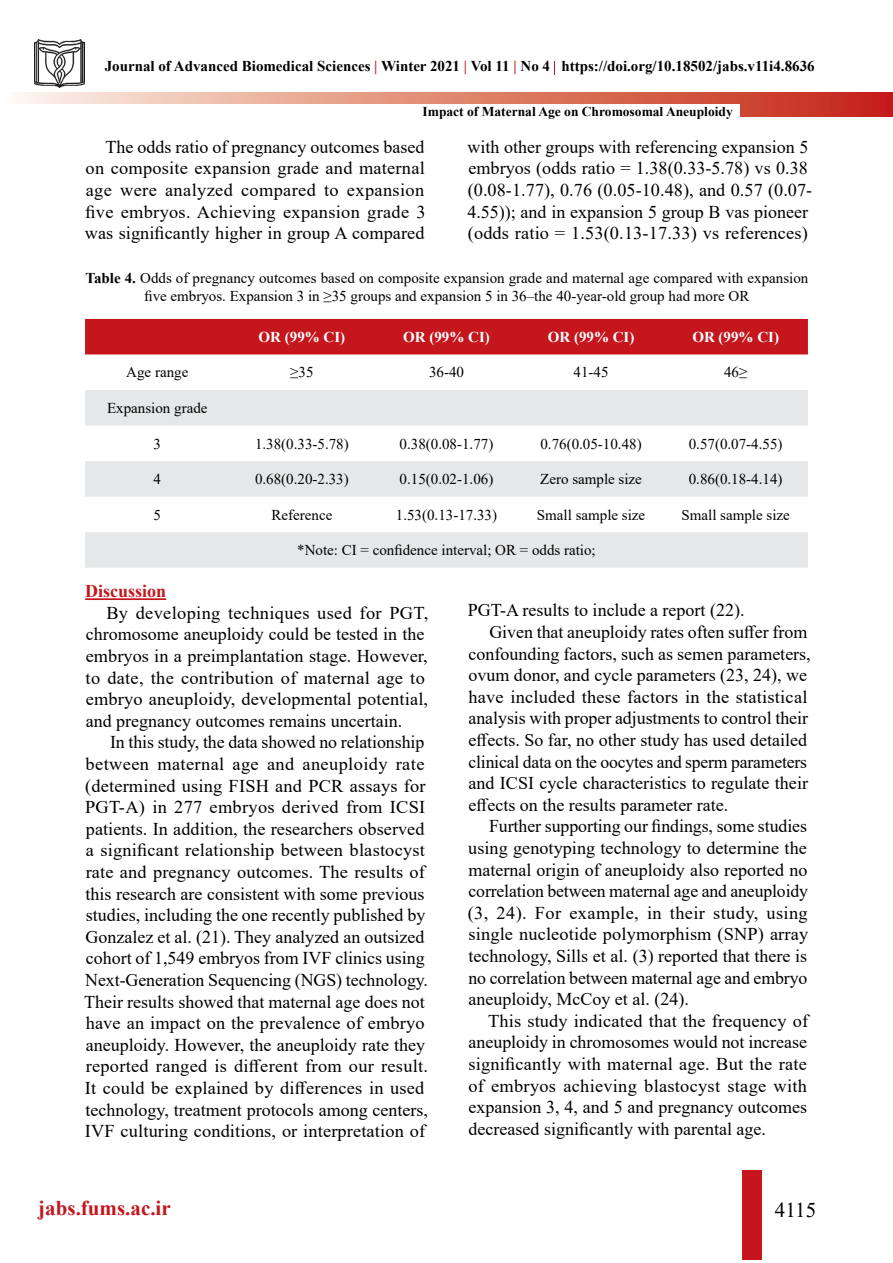
<style>
.page{position:relative;width:893px;height:1263px;background:#fff}
.page>*{position:absolute;margin:0;border:0;box-sizing:border-box;transform-origin:0 0}
.t1{font:700 21px "Times New Roman";color:#c4161c}
.t2{font:21px "Times New Roman";color:#000}
.t3{font:18px/21.6px "Times New Roman";color:#000}
.t4{font:18px "Times New Roman";letter-spacing:.02em;color:#000}
.t5{font:700 18px "Times New Roman";color:#c4161c}
.t6{font:15px/18px "Times New Roman";color:#000;text-align:center}
.t7{font:700 15px "Times New Roman";color:#000}
.t8{font:700 15px "Times New Roman";color:#fff}
.t9{font:700 13.5px "Times New Roman";color:#000}
.s1{color:#c4161c}
.s2{font-weight:700}
</style>
<div class="page">
<div style="left:742px;top:1170px;width:19px;height:90px;background:#c4161c"></div>
<img style="left:34px;top:40px;width:51px;height:47px">
<svg style="left:18px;top:92px;width:875px;height:24px;background:#dc7c69"></svg>
<div style="left:0;top:104px;width:740px;height:79px;background:#fff"></div>
<svg style="left:554px;top:61px;width:1px;height:13px"></svg>
<hr style="left:85px;top:598px;width:81px;height:2px;background:#c4161c">
<div style="left:85px;top:319px;width:723px;height:35px;background:#c4161c"></div>
<svg style="left:85px;top:390px;width:723px;height:178px;fill:#e6e7e8"></svg>
<p class="t7" style="left:105px;top:55px;width:711px">Journal of Advanced Biomedical Sciences <span class="s1">|</span> Winter 2021 <span class="s1">|</span> Vol 11 <span class="s1">|</span> No 4 https://doi.org/10.18502/jabs.v11i4.8636</p>
<p class="t9" style="left:423px;top:102px;width:312px">Impact of Maternal Age on Chromosomal Aneuploidy</p>
<p class="t3" style="left:85px;top:135px;width:342px;text-align:justify;text-indent:21px">The odds ratio of pregnancy outcomes based on composite expansion grade and maternal age were analyzed compared to expansion five embryos. Achieving expansion grade 3 was significantly higher in group A compared</p>
<p class="t3" style="left:467px;top:135px;width:346px">with other groups with referencing expansion 5 embryos (odds ratio = 1.38(0.33-5.78) vs 0.38 (0.08-1.77), 0.76 (0.05-10.48), and 0.57 (0.07- 4.55)); and in expansion 5 group B vas pioneer (odds ratio = 1.53(0.13-17.33) vs references)</p>
<p class="t6" style="left:85px;top:268px;width:724px"><span class="s2">Table 4.</span> Odds of pregnancy outcomes based on composite expansion grade and maternal age compared with expansion five embryos. Expansion 3 in ≥35 groups and expansion 5 in 36–the 40-year-old group had more OR</p>
<p class="t8" style="left:259px;top:326px;width:88px">OR (99% CI)</p>
<p class="t8" style="left:403px;top:326px;width:88px">OR (99% CI)</p>
<p class="t8" style="left:548px;top:326px;width:88px">OR (99% CI)</p>
<p class="t8" style="left:692px;top:326px;width:88px">OR (99% CI)</p>
<p class="t6" style="left:126px;top:363px;width:64px">Age range</p>
<p class="t6" style="left:290px;top:363px;width:25px">≥35</p>
<p class="t6" style="left:429px;top:363px;width:36px">36-40</p>
<p class="t6" style="left:574px;top:363px;width:36px">41-45</p>
<p class="t6" style="left:724px;top:363px;width:25px">46≥</p>
<p class="t6" style="left:107px;top:398px;width:102px">Expansion grade</p>
<p class="t6" style="left:154px;top:434px;width:9px">3</p>
<p class="t6" style="left:255px;top:434px;width:95px">1.38(0.33-5.78)</p>
<p class="t6" style="left:400px;top:434px;width:95px">0.38(0.08-1.77)</p>
<p class="t6" style="left:540px;top:434px;width:103px">0.76(0.05-10.48)</p>
<p class="t6" style="left:689px;top:434px;width:95px">0.57(0.07-4.55)</p>
<p class="t6" style="left:154px;top:470px;width:9px">4</p>
<p class="t6" style="left:255px;top:470px;width:95px">0.68(0.20-2.33)</p>
<p class="t6" style="left:400px;top:470px;width:95px">0.15(0.02-1.06)</p>
<p class="t6" style="left:540px;top:470px;width:103px">Zero sample size</p>
<p class="t6" style="left:689px;top:470px;width:95px">0.86(0.18-4.14)</p>
<p class="t6" style="left:154px;top:505px;width:9px">5</p>
<p class="t6" style="left:272px;top:505px;width:62px">Reference</p>
<p class="t6" style="left:396px;top:505px;width:103px">1.53(0.13-17.33)</p>
<p class="t6" style="left:537px;top:505px;width:110px">Small sample size</p>
<p class="t6" style="left:681px;top:505px;width:110px">Small sample size</p>
<p class="t6" style="left:297px;top:541px;width:300px">*Note: CI = confidence interval; OR = odds ratio;</p>
<p class="t5" style="left:85px;top:578px;width:83px">Discussion</p>
<p class="t3" style="left:86px;top:601px;width:344px;text-indent:21px">By developing techniques used for PGT, chromosome aneuploidy could be tested in the embryos in a preimplantation stage. However, to date, the contribution of maternal age to embryo aneuploidy, developmental potential, and pregnancy outcomes remains uncertain.</p>
<p class="t3" style="left:84px;top:731px;width:345px;text-indent:26px">In this study, the data showed no relationship between maternal age and aneuploidy rate (determined using FISH and PCR assays for PGT-A) in 277 embryos derived from ICSI patients. In addition, the researchers observed a significant relationship between blastocyst rate and pregnancy outcomes. The results of this research are consistent with some previous studies, including the one recently published by Gonzalez et al. (21). They analyzed an outsized cohort of 1,549 embryos from IVF clinics using Next-Generation Sequencing (NGS) technology.<br>Their results showed that maternal age does not have an impact on the prevalence of embryo aneuploidy. However, the aneuploidy rate they reported ranged is different from our result.<br>It could be explained by differences in used technology, treatment protocols among centers, IVF culturing conditions, or interpretation of</p>
<p class="t3" style="left:468px;top:599px;width:278px">PGT-A results to include a report (22).</p>
<p class="t3" style="left:489px;top:620px;width:319px">Given that aneuploidy rates often suffer from</p>
<p class="t3" style="left:468px;top:642px;width:344px">confounding factors, such as semen parameters,</p>
<p class="t3" style="left:468px;top:664px;width:340px">ovum donor, and cycle parameters (23, 24), we</p>
<p class="t3" style="left:468px;top:685px;width:341px">have included these factors in the statistical</p>
<p class="t3" style="left:468px;top:707px;width:341px">analysis with proper adjustments to control their</p>
<p class="t3" style="left:468px;top:728px;width:340px">effects. So far, no other study has used detailed</p>
<p class="t3" style="left:468px;top:750px;width:340px">clinical data on the oocytes and sperm parameters</p>
<p class="t3" style="left:468px;top:772px;width:341px">and ICSI cycle characteristics to regulate their</p>
<p class="t3" style="left:468px;top:793px;width:261px">effects on the results parameter rate.</p>
<p class="t3" style="left:489px;top:815px;width:320px">Further supporting our findings, some studies</p>
<p class="t3" style="left:468px;top:836px;width:340px">using genotyping technology to determine the</p>
<p class="t3" style="left:468px;top:858px;width:340px">maternal origin of aneuploidy also reported no</p>
<p class="t3" style="left:468px;top:880px;width:341px">correlation between maternal age and aneuploidy</p>
<p class="t4" style="left:468px;top:900px;width:341px">(3, 24). For example, in their study, using</p>
<p class="t3" style="left:468px;top:923px;width:341px">single nucleotide polymorphism (SNP) array</p>
<p class="t3" style="left:468px;top:944px;width:340px">technology, Sills et al. (3) reported that there is</p>
<p class="t3" style="left:468px;top:966px;width:340px">no correlation between maternal age and embryo</p>
<p class="t3" style="left:468px;top:988px;width:222px">aneuploidy, McCoy et al. (24).</p>
<p class="t3" style="left:488px;top:1009px;width:321px">This study indicated that the frequency of</p>
<p class="t3" style="left:468px;top:1031px;width:340px">aneuploidy in chromosomes would not increase</p>
<p class="t3" style="left:468px;top:1052px;width:340px">significantly with maternal age. But the rate</p>
<p class="t3" style="left:468px;top:1074px;width:340px">of embryos achieving blastocyst stage with</p>
<p class="t3" style="left:468px;top:1096px;width:340px">expansion 3, 4, and 5 and pregnancy outcomes</p>
<p class="t3" style="left:469px;top:1117px;width:299px">decreased significantly with parental age.</p>
<p class="t1" style="left:38px;top:1193px;width:134px">jabs.fums.ac.ir</p>
<p class="t2" style="left:775px;top:1195px;width:43px">4115</p>
</div>
